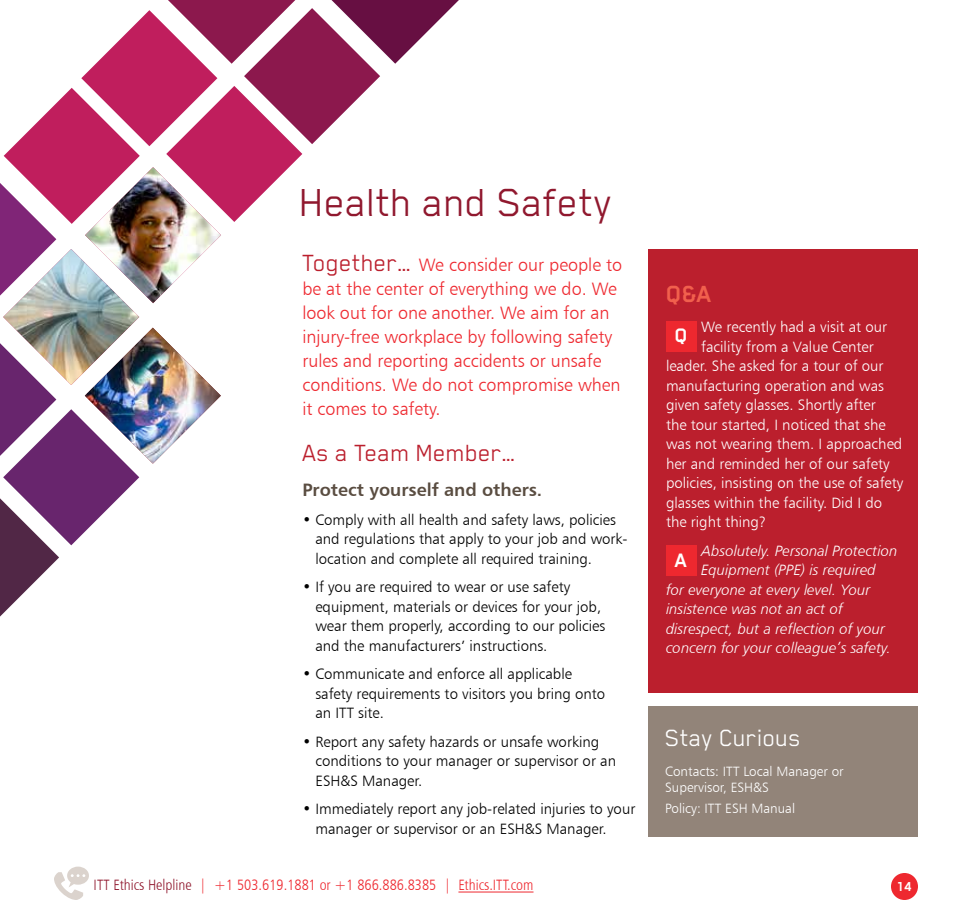
<style>
.page{position:relative;width:972px;height:918px;background:#fff}
.page>*{position:absolute;margin:0;border:0;box-sizing:border-box;transform-origin:0 0}
.t1{font:45px "Blender";color:#90182e}
.t2{font:27px "Blender";color:#bb1f2d}
.t3{font:27px "Blender";color:#fff}
.t4{font:700 27px "Blender";color:#f1604d}
.t5{font:700 22.5px "Blender";color:#fff}
.t6{font:18px/24px "Humanist 777 BT Light B";color:#ee282f}
.t7{font:18px "Humanist 777 BT Bold B";color:#5a4d41}
.t8{font:15px/19.5px "Humanist 777 BT Light B";color:#000}
.t9{font:15px "Humanist 777 BT Light B";color:#fff}
.t10{font:15px "Humanist 777 BT Light Italic B";color:#fff}
.t11{font:15px "Humanist 777 BT Light Condensed B";color:#ee282f}
.t12{font:700 15px "Blender";color:#fff}
.t13{font:13.5px/16.2px "Humanist 777 BT Light B";color:#fff}
.s1{font-family:"Blender";font-size:27px;color:#bb1f2d}
.s2{color:#90182e}
</style>
<div class="page">
<div style="left:648px;top:249px;width:270px;height:444px;background:#bb1f2d"></div>
<div style="left:648px;top:706px;width:270px;height:131px;background:#928479"></div>
<div style="left:666px;top:321px;width:31px;height:31px;background:#ee282f"></div>
<div style="left:666px;top:546px;width:31px;height:30px;background:#ee282f"></div>
<svg style="left:0;top:0;width:459px;height:617px"></svg>
<div style="left:891px;top:873px;width:27px;height:27px;background:#ee282f;border-radius:50%"></div>
<hr style="left:458px;top:892px;width:76px;height:1px;background:#ee282f">
<svg style="left:54px;top:867px;width:35px;height:33px"></svg>
<h1 class="t1" style="left:300px;top:178px;width:315px">Health and Safety</h1>
<p class="t6" style="left:302px;top:252px;width:321px"><span class="s1">Together…</span> We consider our people to be at the center of everything we do. We look out for one another. We aim for an injury-free workplace by following safety rules and reporting accidents or unsafe conditions. We do not compromise when it comes to safety.</p>
<h2 class="t2" style="left:302px;top:438px;width:216px">As a Team Member…</h2>
<p class="t7" style="left:302px;top:479px;width:241px">Protect yourself and others.</p>
<p class="t8" style="left:315px;top:509px;width:314px;text-indent:-13px">• Comply with all health and safety laws, policies and regulations that apply to your job and work&shy;location and complete all required training.</p>
<p class="t8" style="left:315px;top:577px;width:292px;text-indent:-13px">• If you are required to wear or use safety equipment, materials or devices for your job, wear them properly, according to our policies and the manufacturers’ instructions.</p>
<p class="t8" style="left:315px;top:664px;width:291px;text-indent:-13px">• Communicate and enforce all applicable safety requirements to visitors you bring onto an ITT site.</p>
<p class="t8" style="left:315px;top:731px;width:302px;text-indent:-13px">• Report any safety hazards or unsafe working conditions to your manager or supervisor or an<br>ESH&amp;S Manager.</p>
<p class="t8" style="left:315px;top:799px;width:321px;text-indent:-13px">• Immediately report any job-related injuries to your manager or supervisor or an ESH&amp;S Manager.</p>
<h2 class="t4" style="left:666px;top:279px;width:47px">Q&amp;A</h2>
<h3 class="t5" style="left:675px;top:323px;width:15px">Q</h3>
<p class="t9" style="left:701px;top:318px;width:187px">We recently had a visit at our</p>
<p class="t9" style="left:701px;top:337px;width:174px">facility from a Value Center</p>
<p class="t9" style="left:666px;top:357px;width:219px">leader. She asked for a tour of our</p>
<p class="t9" style="left:666px;top:376px;width:220px">manufacturing operation and was</p>
<p class="t9" style="left:666px;top:396px;width:211px">given safety glasses. Shortly after</p>
<p class="t9" style="left:666px;top:415px;width:221px">the tour started, I noticed that she</p>
<p class="t9" style="left:666px;top:435px;width:238px">was not wearing them. I approached</p>
<p class="t9" style="left:666px;top:454px;width:225px">her and reminded her of our safety</p>
<p class="t9" style="left:666px;top:474px;width:239px">policies, insisting on the use of safety</p>
<p class="t9" style="left:666px;top:493px;width:218px">glasses within the facility. Did I do</p>
<p class="t9" style="left:666px;top:513px;width:102px">the right thing?</p>
<p class="t10" style="left:701px;top:541px;width:198px">Absolutely. Personal Protection</p>
<p class="t10" style="left:701px;top:561px;width:176px">Equipment (PPE) is required</p>
<p class="t10" style="left:666px;top:580px;width:206px">for everyone at every level. Your</p>
<p class="t10" style="left:666px;top:600px;width:179px">insistence was not an act of</p>
<p class="t10" style="left:666px;top:619px;width:221px">disrespect, but a reflection of your</p>
<p class="t10" style="left:666px;top:639px;width:226px">concern for your colleague’s safety.</p>
<h3 class="t5" style="left:675px;top:548px;width:14px">A</h3>
<h2 class="t3" style="left:665px;top:723px;width:138px">Stay Curious</h2>
<p class="t13" style="left:665px;top:763px;width:180px">Contacts: ITT Local Manager or<br>Supervisor, ESH&amp;S</p>
<p class="t13" style="left:665px;top:800px;width:131px">Policy: ITT ESH Manual</p>
<p class="t11" style="left:94px;top:876px;width:441px"><span class="s2">ITT Ethics Helpline</span> | +1 503.619.1881 or +1 866.886.8385 | Ethics.ITT.com</p>
<p class="t12" style="left:897px;top:878px;width:17px">14</p>
</div>
